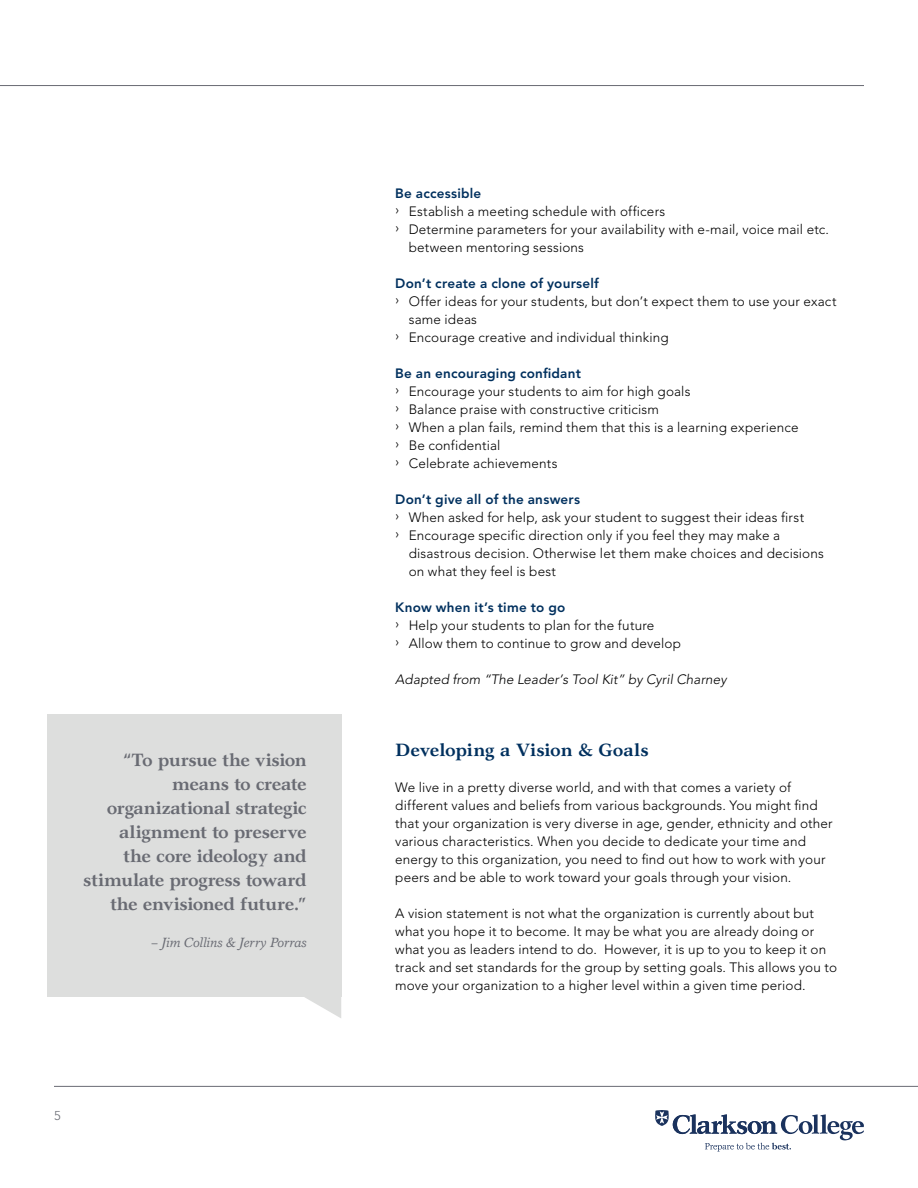
<style>
.page{position:relative;width:918px;height:1188px;background:#fff}
.page>*{position:absolute;margin:0;border:0;box-sizing:border-box;transform-origin:0 0}
.t1{font:700 18px/24px "Garth Graphic Std";letter-spacing:-.03em;color:#696b73;text-align:right}
.t2{font:700 18px "Garth Graphic Std";letter-spacing:-.01em;color:#00305e}
.t3{font:300 13.5px/18px "Avenir LT Std";letter-spacing:.015em;color:#000}
.t4{font:800 13.5px "Avenir LT Std";letter-spacing:.015em;color:#00305e}
.t5{font:italic 300 13.5px "Avenir LT Std";letter-spacing:.005em;color:#000}
.t6{font:italic 13.5px "Garth Graphic Std";letter-spacing:-.02em;color:#696b73}
.t7{font:300 12.75px "Avenir LT Std";color:#696b73}
</style>
<div class="page">
<hr style="left:54px;top:1086px;width:864px;height:1px;background:#696b73">
<svg style="left:655px;top:1110px;width:209px;height:42px"></svg>
<hr style="left:0;top:85px;width:864px;height:1px;background:#696b73">
<div style="left:47px;top:715px;width:294px;height:282px;background:#dddedd"></div>
<svg style="left:305px;top:997px;width:36px;height:21px"></svg>
<h1 class="t1" style="left:83px;top:747px;width:225px">“To pursue the vision means to create organizational strategic alignment to preserve<br>the core ideology and stimulate progress toward the envisioned future.”</h1>
<p class="t6" style="left:151px;top:935px;width:157px">– Jim Collins &amp; Jerry Porras</p>
<p class="t7" style="left:54px;top:1108px;width:8px">5</p>
<p class="t4" style="left:395px;top:185px;width:88px">Be accessible</p>
<p class="t3" style="left:395px;top:202px;width:272px">› Establish a meeting schedule with officers</p>
<p class="t3" style="left:395px;top:220px;width:435px">› Determine parameters for your availability with e-mail, voice mail etc.</p>
<p class="t3" style="left:409px;top:238px;width:177px">between mentoring sessions</p>
<p class="t4" style="left:395px;top:275px;width:205px">Don’t create a clone of yourself</p>
<p class="t3" style="left:395px;top:292px;width:443px">› Offer ideas for your students, but don’t expect them to use your exact</p>
<p class="t3" style="left:409px;top:310px;width:70px">same ideas</p>
<p class="t3" style="left:395px;top:328px;width:275px">› Encourage creative and individual thinking</p>
<p class="t4" style="left:395px;top:365px;width:187px">Be an encouraging confidant</p>
<p class="t3" style="left:395px;top:382px;width:405px">› Encourage your students to aim for high goals<br>› Balance praise with constructive criticism<br>› When a plan fails, remind them that this is a learning experience › Be confidential<br>› Celebrate achievements</p>
<p class="t4" style="left:395px;top:491px;width:186px">Don’t give all of the answers</p>
<p class="t3" style="left:395px;top:508px;width:410px">› When asked for help, ask your student to suggest their ideas first › Encourage specific direction only if you feel they may make a</p>
<p class="t3" style="left:409px;top:544px;width:417px">disastrous decision. Otherwise let them make choices and decisions on what they feel is best</p>
<p class="t4" style="left:395px;top:599px;width:172px">Know when it’s time to go</p>
<p class="t3" style="left:395px;top:616px;width:287px">› Help your students to plan for the future<br>› Allow them to continue to grow and develop</p>
<p class="t5" style="left:395px;top:671px;width:333px">Adapted from “The Leader’s Tool Kit” by Cyril Charney</p>
<h1 class="t2" style="left:395px;top:739px;width:255px">Developing a Vision &amp; Goals</h1>
<p class="t3" style="left:395px;top:778px;width:439px">We live in a pretty diverse world, and with that comes a variety of different values and beliefs from various backgrounds. You might find that your organization is very diverse in age, gender, ethnicity and other various characteristics. When you decide to dedicate your time and energy to this organization, you need to find out how to work with your peers and be able to work toward your goals through your vision.</p>
<p class="t3" style="left:395px;top:904px;width:443px">A vision statement is not what the organization is currently about but what you hope it to become. It may be what you are already doing or what you as leaders intend to do. However, it is up to you to keep it on track and set standards for the group by setting goals. This allows you to move your organization to a higher level within a given time period.</p>
</div>
